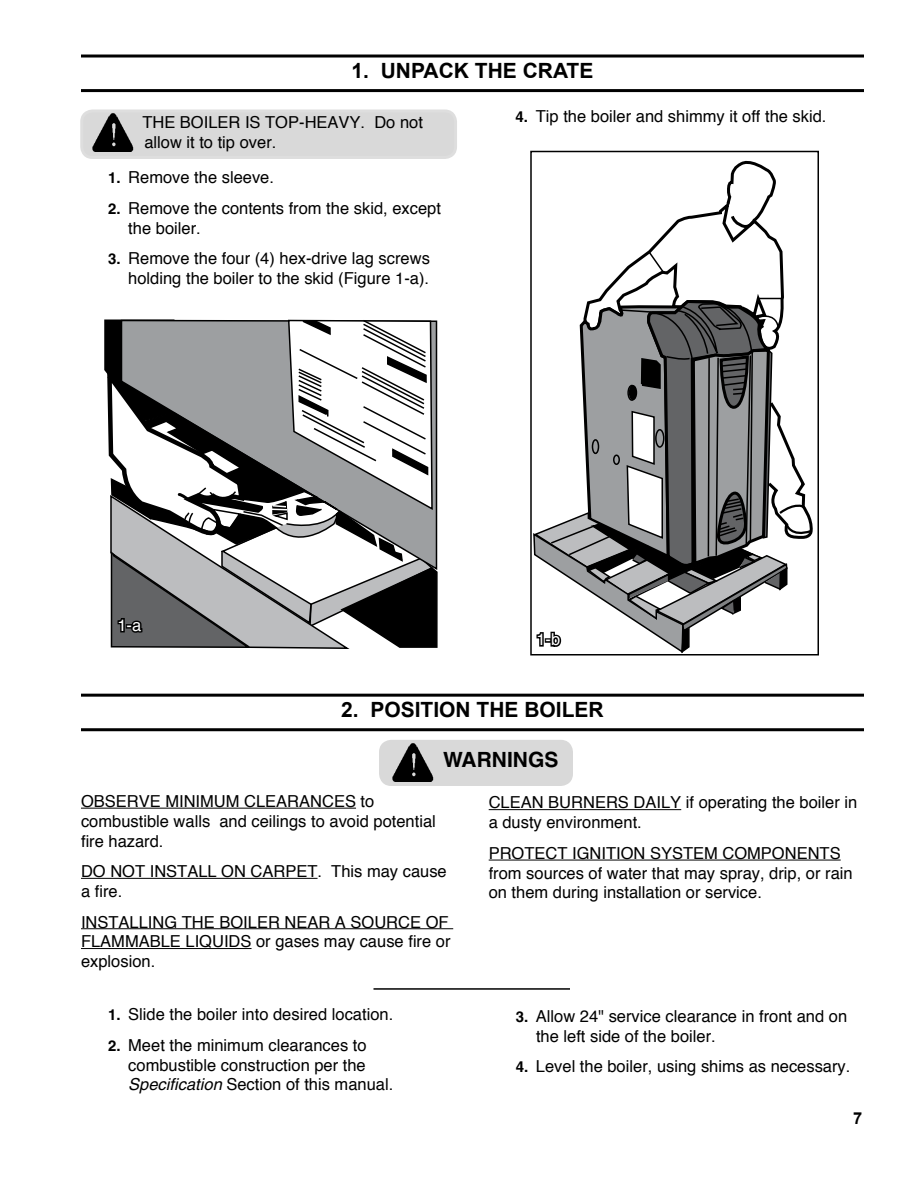
<style>
.page{position:relative;width:918px;height:1188px;background:#fff}
.page>*{position:absolute;margin:0;border:0;box-sizing:border-box;transform-origin:0 0}
.t1{font:700 21px "Arial";color:#000}
.t2{font:700 21px "Helvetica";color:#000}
.t3{font:16.5px/19.8px "Helvetica";color:#000}
.t4{font:16.5px "Helvetica";color:#fff}
.s1{font-weight:700;font-size:15px}
.s2{font-style:italic}
</style>
<div class="page">
<div style="left:82px;top:111px;width:374px;height:47px;background:#d9d9d9;border-radius:11px"></div>
<img style="left:93px;top:114px;width:40px;height:37px">
<div style="left:80px;top:110px;width:377px;height:49px;border:3px solid #dedede;border-radius:11px"></div>
<hr style="left:81px;top:55px;width:783px;height:3px;background:#000">
<hr style="left:81px;top:89px;width:783px;height:3px;background:#000">
<hr style="left:374px;top:988px;width:196px;height:2px;background:#000">
<hr style="left:81px;top:694px;width:783px;height:3px;background:#000">
<hr style="left:81px;top:728px;width:783px;height:3px;background:#000">
<div style="left:381px;top:741px;width:191px;height:43px;background:#d9d9d9;border-radius:11px"></div>
<img style="left:393px;top:744px;width:40px;height:37px">
<div style="left:379px;top:740px;width:194px;height:46px;border:3px solid #d9d9d9;border-radius:11px"></div>
<hr style="left:81px;top:808px;width:275px;height:1px;background:#000">
<hr style="left:81px;top:878px;width:237px;height:1px;background:#000">
<hr style="left:81px;top:928px;width:372px;height:1px;background:#000">
<hr style="left:81px;top:948px;width:171px;height:1px;background:#000">
<hr style="left:489px;top:809px;width:192px;height:1px;background:#000">
<hr style="left:489px;top:860px;width:352px;height:1px;background:#000">
<div style="left:530px;top:151px;width:289px;height:505px;border:2px solid #000"></div>
<svg style="left:532px;top:158px;width:282px;height:497px"></svg>
<svg style="left:104px;top:319px;width:334px;height:330px"></svg>
<p class="t1" style="left:352px;top:57px;width:60px">1. UNPAC</p>
<p class="t1" style="left:454px;top:57px;width:36px">K THE</p>
<p class="t1" style="left:523px;top:57px;width:30px">CRATE</p>
<p class="t3" style="left:516px;top:106px;width:312px"><span class="s1">4.</span> Tip the boiler and shimmy it off the skid.</p>
<p class="t3" style="left:142px;top:112px;width:282px">THE BOILER IS TOP-HEAVY. Do not allow it to tip over.</p>
<p class="t3" style="left:108px;top:167px;width:168px"><span class="s1">1.</span> Remove the sleeve.</p>
<p class="t3" style="left:128px;top:198px;width:314px;text-indent:-20px"><span class="s1">2.</span> Remove the contents from the skid, except the boiler.</p>
<p class="t3" style="left:108px;top:248px;width:323px;text-align:right"><span class="s1">3.</span> Remove the four (4) hex-drive lag screws holding the boiler to the skid (Figure 1-a).</p>
<p class="t4" style="left:117px;top:615px;width:25px">1-a</p>
<p class="t4" style="left:536px;top:629px;width:25px">1-b</p>
<p class="t1" style="left:341px;top:696px;width:57px">2. POSITION</p>
<p class="t1" style="left:477px;top:696px;width:15px">THE</p>
<p class="t1" style="left:524px;top:696px;width:29px">BOILER</p>
<p class="t2" style="left:443px;top:747px;width:117px">WARNINGS</p>
<p class="t3" style="left:81px;top:791px;width:356px">OBSERVE MINIMUM CLEARANCES to combustible walls and ceilings to avoid potential fire hazard.</p>
<p class="t3" style="left:81px;top:861px;width:367px">DO NOT INSTALL ON CARPET. This may cause a fire.</p>
<p class="t3" style="left:81px;top:911px;width:371px;text-align:justify">INSTALLING THE BOILER NEAR A SOURCE OF FLAMMABLE LIQUIDS or gases may cause fire or explosion.</p>
<p class="t3" style="left:108px;top:1004px;width:287px"><span class="s1">1.</span> Slide the boiler into desired location.</p>
<p class="t3" style="left:128px;top:1035px;width:267px;text-indent:-20px"><span class="s1">2.</span> Meet the minimum clearances to combustible construction per the<br><span class="s2">Specification</span> Section of this manual.</p>
<p class="t3" style="left:489px;top:792px;width:370px">CLEAN BURNERS DAILY if operating the boiler in a dusty environment.</p>
<p class="t3" style="left:489px;top:843px;width:366px">PROTECT IGNITION SYSTEM COMPONENTS from sources of water that may spray, drip, or rain on them during installation or service.</p>
<p class="t3" style="left:536px;top:1006px;width:313px;text-indent:-20px"><span class="s1">3.</span> Allow 24" service clearance in front and on the left side of the boiler.</p>
<p class="t3" style="left:516px;top:1056px;width:336px"><span class="s1">4.</span> Level the boiler, using shims as necessary.</p>
</div>
